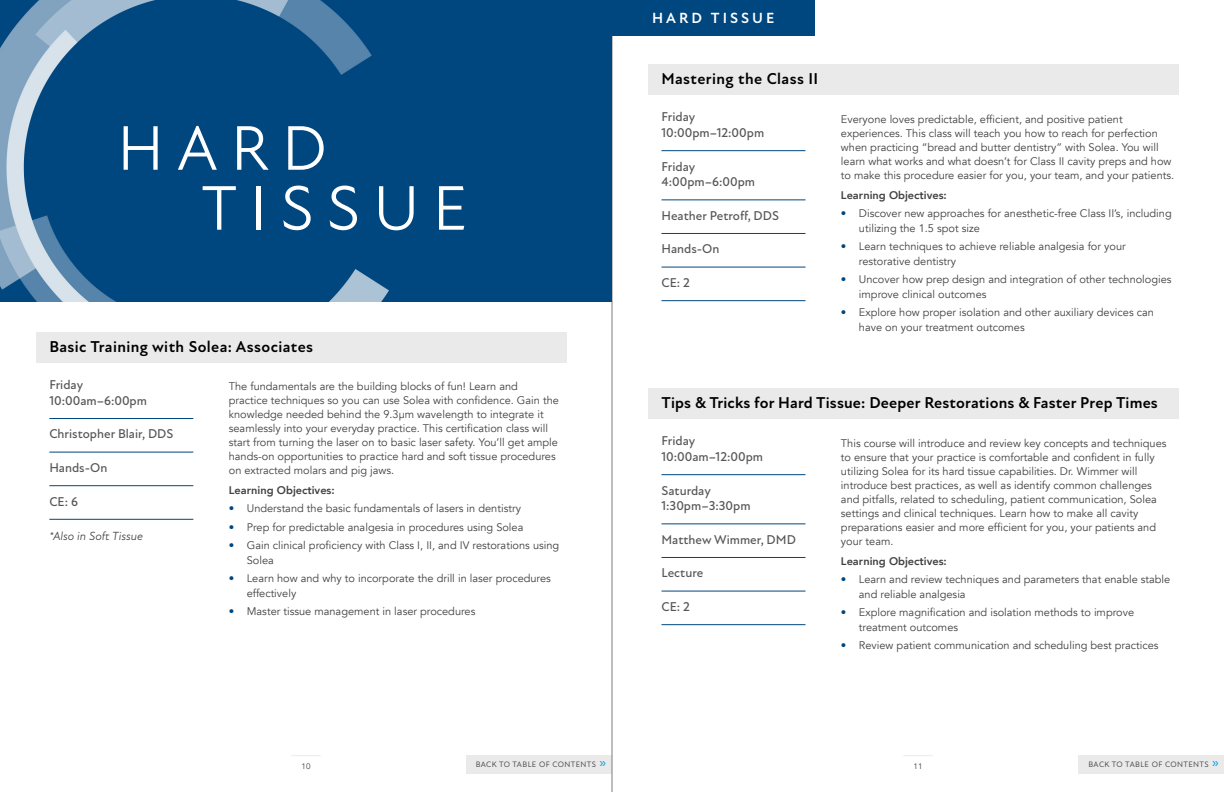
<style>
.page{position:relative;width:1224px;height:792px;background:#fff}
.page>*{position:absolute;margin:0;border:0;box-sizing:border-box;transform-origin:0 0}
.t1{font:64px/60px "New Atten";letter-spacing:.2em;color:#fff}
.t2{font:700 16px "New Atten";letter-spacing:.01em;color:#000}
.t3{font:700 15px "New Atten";letter-spacing:.2em;color:#fff}
.t4{font:500 13px/15.6px "New Atten";color:#565659}
.t5{font:italic 12px "New Atten";color:#414042}
.t6{font:11px/14px "Avenir";color:#414042}
.t7{font:800 11px "Avenir";color:#414042}
.t8{font:8px "New Atten";letter-spacing:.05em;color:#414042}
.t9{font:8px "Avenir";color:#414042}
.s1{color:#00467f}
.s2{font-size:14px;color:#009ddc}
</style>
<div class="page">
<hr style="left:291px;top:755px;width:30px;height:1px;background:#ebeaea">
<div style="left:1079px;top:755px;width:145px;height:19px;background:#ebeaea"></div>
<div style="left:466px;top:755px;width:145px;height:19px;background:#ebeaea"></div>
<hr style="left:903px;top:755px;width:30px;height:1px;background:#ebeaea">
<hr style="left:612px;top:0;width:1px;height:792px;background:#7b7c7f">
<div style="left:0;top:0;width:612px;height:302px;background:#00467f"></div>
<hr style="left:49px;top:418px;width:144px;height:1px;background:#00467f">
<hr style="left:49px;top:452px;width:144px;height:1px;background:#00467f">
<hr style="left:49px;top:485px;width:144px;height:1px;background:#00467f">
<hr style="left:49px;top:519px;width:144px;height:1px;background:#00467f">
<div style="left:36px;top:332px;width:531px;height:31px;background:#ebeaea"></div>
<img style="left:0;top:0;width:388px;height:302px">
<div style="left:612px;top:0;width:202px;height:36px;background:#00467f"></div>
<div style="left:648px;top:389px;width:531px;height:30px;background:#ebeaea"></div>
<hr style="left:662px;top:474px;width:144px;height:1px;background:#00467f">
<hr style="left:662px;top:524px;width:144px;height:1px;background:#00467f">
<hr style="left:662px;top:557px;width:144px;height:1px;background:#00467f">
<hr style="left:662px;top:591px;width:144px;height:1px;background:#00467f">
<hr style="left:662px;top:624px;width:144px;height:1px;background:#00467f">
<hr style="left:662px;top:150px;width:144px;height:1px;background:#00467f">
<hr style="left:662px;top:200px;width:144px;height:1px;background:#00467f">
<hr style="left:662px;top:233px;width:144px;height:1px;background:#00467f">
<hr style="left:662px;top:267px;width:144px;height:1px;background:#00467f">
<hr style="left:662px;top:300px;width:144px;height:1px;background:#00467f">
<div style="left:648px;top:65px;width:531px;height:30px;background:#ebeaea"></div>
<h3 class="t3" style="left:652px;top:9px;width:124px">HARD TISSUE</h3>
<h1 class="t1" style="left:201px;top:119px;width:268px;text-indent:-84px">HARD<br>TISSUE</h1>
<h2 class="t2" style="left:49px;top:337px;width:265px">Basic Training with Solea: Associates</h2>
<p class="t4" style="left:49px;top:377px;width:99px">Friday<br>10:00am–6:00pm</p>
<p class="t4" style="left:49px;top:426px;width:126px">Christopher Blair, DDS</p>
<p class="t4" style="left:49px;top:460px;width:59px">Hands-On</p>
<p class="t4" style="left:49px;top:494px;width:30px">CE: 6</p>
<p class="t5" style="left:49px;top:529px;width:95px">*Also in Soft Tissue</p>
<p class="t6" style="left:229px;top:380px;width:332px">The fundamentals are the building blocks of fun! Learn and practice techniques so you can use Solea with confidence. Gain the knowledge needed behind the 9.3μm wavelength to integrate it seamlessly into your everyday practice. This certification class will start from turning the laser on to basic laser safety. You’ll get ample hands-on opportunities to practice hard and soft tissue procedures on extracted molars and pig jaws.</p>
<p class="t7" style="left:229px;top:481px;width:107px">Learning Objectives:</p>
<p class="t6" style="left:229px;top:502px;width:294px"><span class="s1">•</span> Understand the basic fundamentals of lasers in dentistry</p>
<p class="t6" style="left:229px;top:520px;width:296px"><span class="s1">•</span> Prep for predictable analgesia in procedures using Solea</p>
<p class="t6" style="left:247px;top:537px;width:314px;line-height:15px;text-indent:-18px"><span class="s1">•</span> Gain clinical proficiency with Class I, II, and IV restorations using<br>Solea</p>
<p class="t6" style="left:247px;top:571px;width:306px;line-height:15px;text-indent:-18px"><span class="s1">•</span> Learn how and why to incorporate the drill in laser procedures effectively</p>
<p class="t6" style="left:229px;top:604px;width:248px"><span class="s1">•</span> Master tissue management in laser procedures</p>
<h2 class="t2" style="left:662px;top:69px;width:158px">Mastering the Class II</h2>
<p class="t4" style="left:662px;top:109px;width:104px">Friday<br>10:00pm–12:00pm</p>
<p class="t4" style="left:662px;top:159px;width:95px">Friday<br>4:00pm–6:00pm</p>
<p class="t4" style="left:662px;top:208px;width:119px">Heather Petroff, DDS</p>
<p class="t4" style="left:662px;top:241px;width:59px">Hands-On</p>
<p class="t4" style="left:662px;top:275px;width:30px">CE: 2</p>
<p class="t6" style="left:841px;top:112px;width:335px">Everyone loves predictable, efficient, and positive patient experiences. This class will teach you how to reach for perfection when practicing “bread and butter dentistry” with Solea. You will learn what works and what doesn’t for Class II cavity preps and how to make this procedure easier for you, your team, and your patients.</p>
<p class="t7" style="left:841px;top:185px;width:107px">Learning Objectives:</p>
<p class="t6" style="left:859px;top:206px;width:314px;line-height:15px;text-indent:-18px"><span class="s1">•</span> Discover new approaches for anesthetic-free Class II’s, including utilizing the 1.5 spot size</p>
<p class="t6" style="left:859px;top:239px;width:268px;line-height:15px;text-indent:-18px"><span class="s1">•</span> Learn techniques to achieve reliable analgesia for your restorative dentistry</p>
<p class="t6" style="left:859px;top:272px;width:314px;line-height:15px;text-indent:-18px"><span class="s1">•</span> Uncover how prep design and integration of other technologies improve clinical outcomes</p>
<p class="t6" style="left:859px;top:305px;width:296px;line-height:15px;text-indent:-18px"><span class="s1">•</span> Explore how proper isolation and other auxiliary devices can have on your treatment outcomes</p>
<h2 class="t2" style="left:662px;top:393px;width:498px">Tips &amp; Tricks for Hard Tissue: Deeper Restorations &amp; Faster Prep Times</h2>
<p class="t4" style="left:662px;top:433px;width:103px">Friday<br>10:00am–12:00pm</p>
<p class="t4" style="left:662px;top:483px;width:91px">Saturday<br>1:30pm–3:30pm</p>
<p class="t4" style="left:662px;top:532px;width:136px">Matthew Wimmer, DMD</p>
<p class="t4" style="left:662px;top:565px;width:43px">Lecture</p>
<p class="t4" style="left:662px;top:599px;width:30px">CE: 2</p>
<p class="t6" style="left:841px;top:436px;width:327px">This course will introduce and review key concepts and techniques to ensure that your practice is comfortable and confident in fully utilizing Solea for its hard tissue capabilities. Dr. Wimmer will introduce best practices, as well as identify common challenges and pitfalls, related to scheduling, patient communication, Solea settings and clinical techniques. Learn how to make all cavity preparations easier and more efficient for you, your patients and your team.</p>
<p class="t7" style="left:841px;top:551px;width:107px">Learning Objectives:</p>
<p class="t6" style="left:859px;top:572px;width:313px;line-height:15px;text-indent:-18px"><span class="s1">•</span> Learn and review techniques and parameters that enable stable and reliable analgesia</p>
<p class="t6" style="left:859px;top:605px;width:277px;line-height:15px;text-indent:-18px"><span class="s1">•</span> Explore magnification and isolation methods to improve treatment outcomes</p>
<p class="t6" style="left:841px;top:638px;width:319px"><span class="s1">•</span> Review patient communication and scheduling best practices</p>
<p class="t9" style="left:302px;top:761px;width:10px">10</p>
<p class="t8" style="left:476px;top:760px;width:132px">BACK TO TABLE OF CONTENTS <span class="s2">»</span></p>
<p class="t9" style="left:914px;top:761px;width:10px">11</p>
<p class="t8" style="left:1088px;top:760px;width:132px">BACK TO TABLE OF CONTENTS <span class="s2">»</span></p>
</div>
